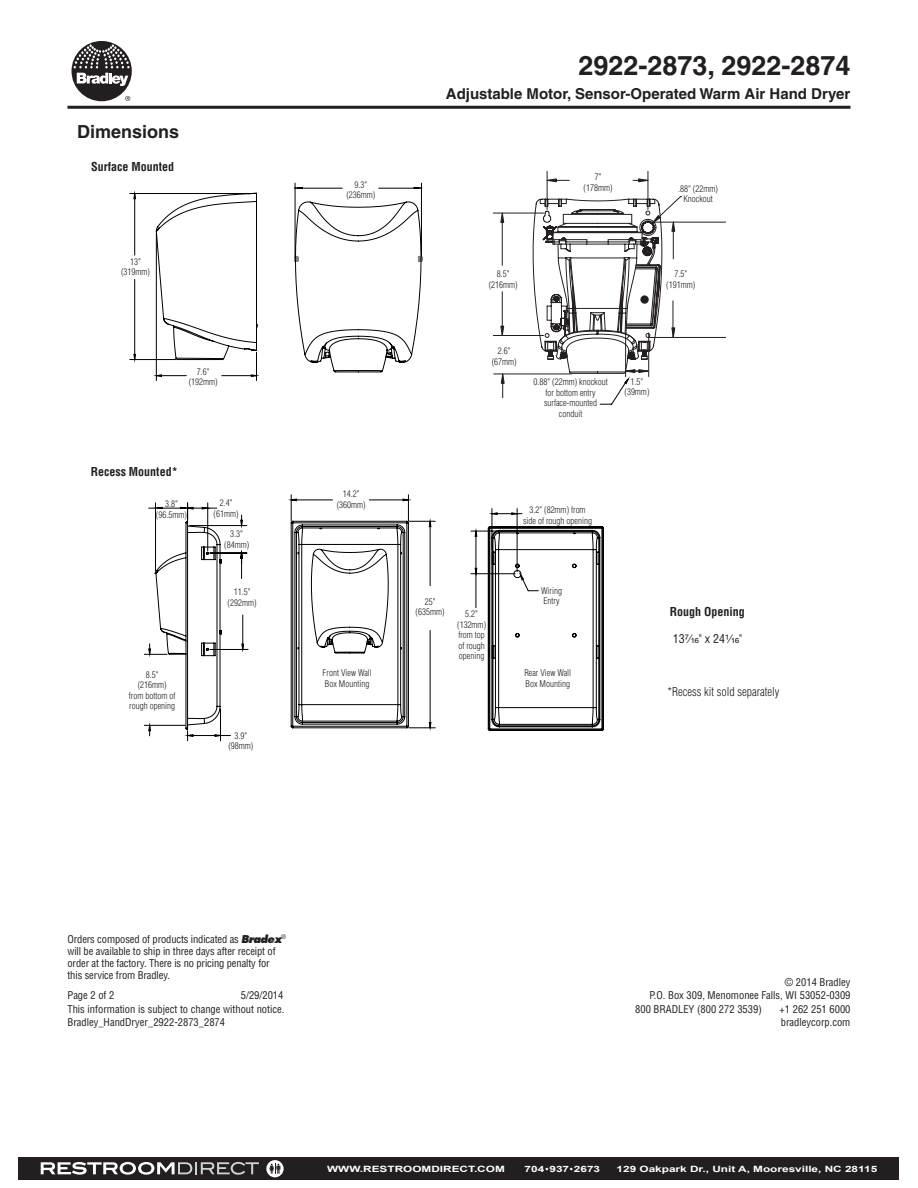
<style>
.page{position:relative;width:918px;height:1188px;background:#fff}
.page>*{position:absolute;margin:0;border:0;box-sizing:border-box;transform-origin:0 0}
.t1{font:700 27px "Helvetica";color:#231f20}
.t2{font:700 18px "Helvetica";color:#231f20}
.t3{font:700 15px "Helvetica";color:#231f20}
.t4{font:700 condensed 12px "Helvetica";color:#231f20}
.t5{font:300 condensed 12px "Helvetica";color:#231f20}
.t6{font:12px "Helvetica Fraction";color:#231f20}
.t7{font:condensed 10.5px/13.5px "Helvetica";letter-spacing:-.005em;color:#231f20}
.t8{font:300 condensed 9px/10.5px "Helvetica";color:#231f20;text-align:center}
.t9{font:700 8.7px "Arial";color:#fff;scale:1.36 1}
.s1{font-family:"Helvetica";font-stretch:condensed}
.s2{font-family:"Futura Std";font-weight:800;font-style:italic;font-stretch:normal}
</style>
<div class="page">
<hr style="left:68px;top:106px;width:782px;height:3px;background:#231f20">
<div style="left:72px;top:41px;width:60px;height:60px;background:#231f20;border-radius:50%"></div>
<svg style="left:125px;top:96px;width:5px;height:5px"></svg>
<svg style="left:74px;top:44px;width:56px;height:42px"></svg>
<hr style="left:130px;top:359px;width:46px;height:1px;background:#000">
<hr style="left:130px;top:193px;width:125px;height:1px;background:#000">
<svg style="left:134px;top:192px;width:124px;height:189px"></svg>
<hr style="left:421px;top:183px;width:1px;height:73px;background:#000">
<hr style="left:295px;top:183px;width:1px;height:73px;background:#000">
<svg style="left:295px;top:187px;width:126px;height:2px"></svg>
<svg style="left:293px;top:201px;width:130px;height:172px"></svg>
<hr style="left:547px;top:171px;width:1px;height:38px;background:#231f20">
<hr style="left:648px;top:171px;width:1px;height:38px;background:#231f20">
<hr style="left:493px;top:213px;width:51px;height:1px;background:#231f20">
<hr style="left:493px;top:335px;width:51px;height:1px;background:#231f20">
<hr style="left:502px;top:292px;width:1px;height:44px;background:#231f20">
<svg style="left:547px;top:179px;width:22px;height:3px"></svg>
<svg style="left:633px;top:179px;width:15px;height:3px"></svg>
<svg style="left:501px;top:213px;width:3px;height:9px"></svg>
<svg style="left:501px;top:326px;width:3px;height:9px"></svg>
<hr style="left:502px;top:222px;width:1px;height:44px;background:#231f20">
<hr style="left:649px;top:222px;width:77px;height:1px;background:#231f20">
<hr style="left:649px;top:337px;width:77px;height:1px;background:#231f20">
<hr style="left:494px;top:374px;width:77px;height:1px;background:#231f20">
<svg style="left:501px;top:374px;width:3px;height:24px"></svg>
<svg style="left:532px;top:196px;width:150px;height:209px"></svg>
<div style="left:188px;top:364px;width:30px;height:24px;background:#fff"></div>
<div style="left:346px;top:177px;width:30px;height:25px;background:#fff"></div>
<div style="left:666px;top:267px;width:30px;height:24px;background:#fff"></div>
<svg style="left:290px;top:495px;width:145px;height:236px"></svg>
<hr style="left:210px;top:649px;width:38px;height:1px;background:#000">
<hr style="left:210px;top:553px;width:37px;height:1px;background:#000">
<hr style="left:190px;top:525px;width:57px;height:1px;background:#000">
<svg style="left:144px;top:503px;width:100px;height:238px"></svg>
<svg style="left:470px;top:508px;width:134px;height:223px"></svg>
<div style="left:227px;top:585px;width:30px;height:24px;background:#fff"></div>
<div style="left:127px;top:664px;width:51px;height:52px;background:#fff"></div>
<div style="left:336px;top:487px;width:31px;height:24px;background:#fff"></div>
<div style="left:415px;top:594px;width:30px;height:24px;background:#fff"></div>
<div style="left:456px;top:608px;width:31px;height:53px;background:#fff"></div>
<div style="left:18px;top:1158px;width:881px;height:22px;background:#231f20"></div>
<svg style="left:41px;top:1162px;width:218px;height:13px"></svg>
<svg style="left:266px;top:1160px;width:18px;height:17px"></svg>
<svg style="left:269px;top:1164px;width:12px;height:10px"></svg>
<h2 class="t2" style="left:77px;top:121px;width:104px">Dimensions</h2>
<h3 class="t4" style="left:91px;top:159px;width:85px">Surface Mounted</h3>
<p class="t8" style="left:121px;top:256px;width:30px">13" (319mm)</p>
<p class="t8" style="left:189px;top:366px;width:30px">7.6" (192mm)</p>
<h3 class="t4" style="left:91px;top:464px;width:88px">Recess Mounted*</h3>
<p class="t8" style="left:156px;top:499px;width:32px">3.8" (96.5mm)</p>
<p class="t8" style="left:129px;top:669px;width:48px">8.5"<br>(216mm)<br>from bottom of rough opening</p>
<p class="t8" style="left:214px;top:498px;width:27px">2.4" (61mm)</p>
<p class="t8" style="left:224px;top:529px;width:27px">3.3" (84mm)</p>
<p class="t8" style="left:228px;top:587px;width:30px">11.5" (292mm)</p>
<p class="t8" style="left:228px;top:730px;width:27px">3.9" (98mm)</p>
<h1 class="t1" style="left:578px;top:49px;width:274px">2922-2873, 2922-2874</h1>
<h3 class="t3" style="left:446px;top:84px;width:406px">Adjustable Motor, Sensor-Operated Warm Air Hand Dryer</h3>
<p class="t8" style="left:346px;top:179px;width:30px">9.3" (236mm)</p>
<p class="t8" style="left:584px;top:172px;width:30px">7" (178mm)</p>
<p class="t8" style="left:678px;top:183px;width:41px">.88" (22mm)<br>Knockout</p>
<p class="t8" style="left:489px;top:269px;width:30px">8.5" (216mm)</p>
<p class="t8" style="left:666px;top:269px;width:30px">7.5" (191mm)</p>
<p class="t8" style="left:492px;top:346px;width:27px">2.6" (67mm)</p>
<p class="t8" style="left:534px;top:377px;width:76px">0.88" (22mm) knockout for bottom entry surface-mounted conduit</p>
<p class="t8" style="left:625px;top:376px;width:27px">1.5" (39mm)</p>
<p class="t8" style="left:337px;top:489px;width:30px">14.2" (360mm)</p>
<p class="t8" style="left:323px;top:668px;width:51px;text-align:left">Front View Wall<br>Box Mounting</p>
<p class="t8" style="left:416px;top:596px;width:30px">25" (635mm)</p>
<p class="t8" style="left:457px;top:609px;width:30px">5.2" (132mm) from top of rough opening</p>
<p class="t8" style="left:523px;top:505px;width:70px">3.2" (82mm) from side of rough opening</p>
<p class="t8" style="left:541px;top:585px;width:22px;text-align:left">Wiring<br>Entry</p>
<p class="t8" style="left:524px;top:668px;width:48px;text-align:left">Rear View Wall<br>Box Mounting</p>
<h3 class="t4" style="left:670px;top:604px;width:76px">Rough Opening</h3>
<h3 class="t6" style="left:673px;top:633px;width:71px"><span class="s1">13</span>⁷⁄₁₆<span class="s1">" x 24</span>¹⁄₁₆<span class="s1">"</span></h3>
<h3 class="t5" style="left:668px;top:685px;width:113px">*Recess kit sold separately</h3>
<p class="t7" style="left:67px;top:933px;width:220px;line-height:12px">Orders composed of products indicated as <span class="s2">Bradex</span><sup>® </sup>will be available to ship in three days after receipt of order at the factory. There is no pricing penalty for this service from Bradley.</p>
<p class="t7" style="left:67px;top:988px;width:48px">Page 2 of 2</p>
<p class="t7" style="left:67px;top:988px;width:218px;text-align:justify;text-indent:173px">5/29/2014<br>This information is subject to change without notice.<br>Bradley_HandDryer_2922-2873_2874</p>
<p class="t7" style="left:785px;top:975px;width:67px">© 2014 Bradley</p>
<p class="t7" style="left:649px;top:988px;width:203px">P.O. Box 309, Menomonee Falls, WI 53052-0309</p>
<p class="t7" style="left:635px;top:1002px;width:128px">800 BRADLEY (800 272 3539)</p>
<p class="t7" style="left:780px;top:1002px;width:72px">+1 262 251 6000 bradleycorp.com</p>
<p class="t9" style="left:327px;top:1163px;width:132px">WWW.RESTROOMDIRECT.COM</p>
<p class="t9" style="left:525px;top:1163px;width:57px">704•937•2673</p>
<p class="t9" style="left:617px;top:1163px;width:193px">129 Oakpark Dr., Unit A, Mooresville, NC 28115</p>
</div>
